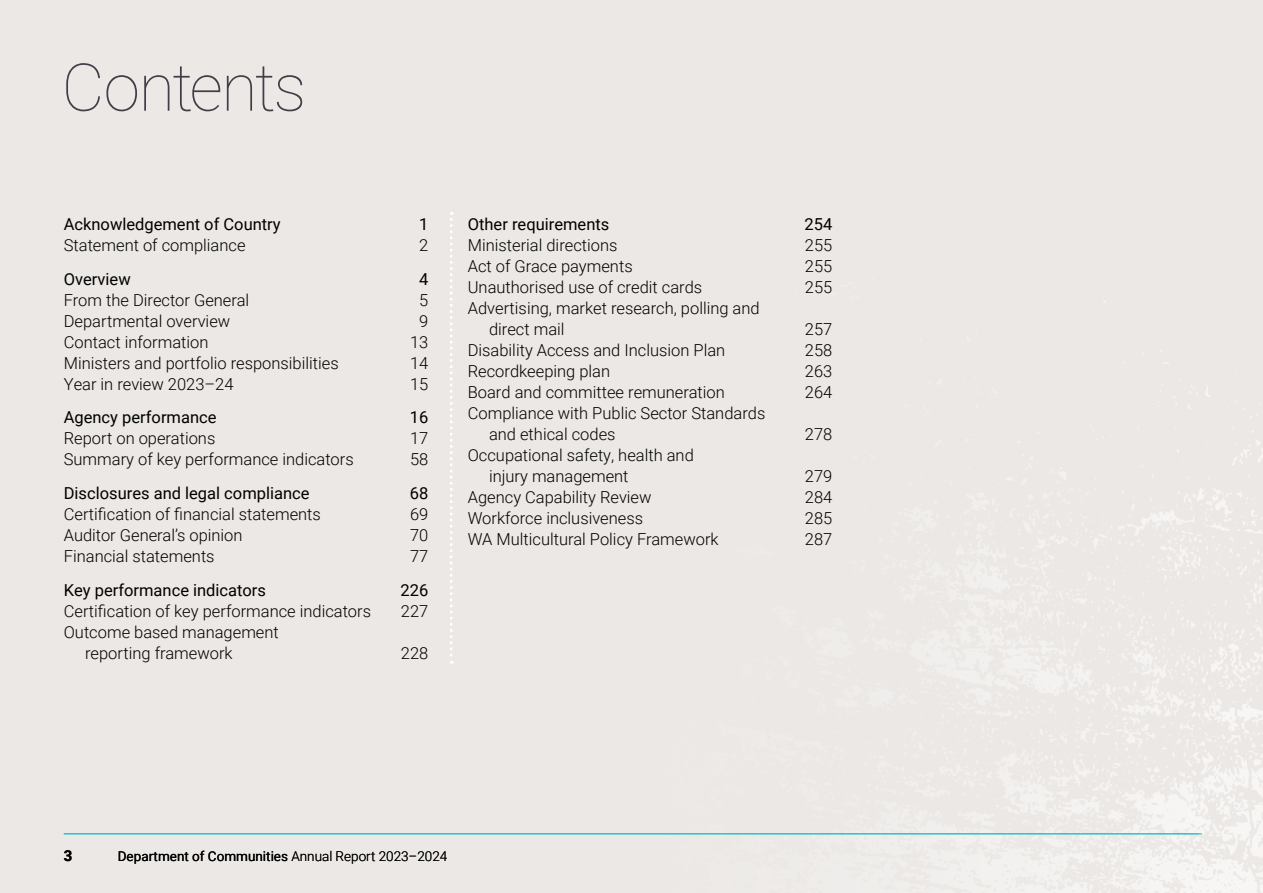
<style>
.page{position:relative;width:1263px;height:893px;background:#ebe8e5}
.page>*{position:absolute;margin:0;border:0;box-sizing:border-box;transform-origin:0 0}
.Header3{font:100 66px "Roboto";letter-spacing:-.035em;color:#403f48}
.t1{font:300 16.5px/21px "Roboto";color:#000}
.t2{font:16.5px "Roboto";color:#000}
.t3{font:700 15px "Roboto";color:#000}
.t4{font:13.5px "Roboto";color:#000}
.s1{font-weight:300}
</style>
<div class="page">
<img style="left:642px;top:301px;width:621px;height:592px">
<hr style="left:64px;top:833px;width:1138px;height:1px;background:#25bfcb">
<svg style="left:450px;top:212px;width:3px;height:452px"></svg>
<h3 class="Header3" style="left:62px;top:41px;width:246px">Contents</h3>
<p class="t2" style="left:64px;top:212px;width:218px">Acknowledgement of Country</p>
<p class="t2" style="left:419px;top:212px;width:11px">1</p>
<p class="t1" style="left:64px;top:234px;width:183px">Statement of compliance</p>
<p class="t1" style="left:419px;top:234px;width:11px">2</p>
<p class="t2" style="left:64px;top:267px;width:68px">Overview</p>
<p class="t2" style="left:419px;top:267px;width:11px">4</p>
<p class="t1" style="left:64px;top:289px;width:187px">From the Director General</p>
<p class="t1" style="left:419px;top:289px;width:11px">5</p>
<p class="t1" style="left:64px;top:310px;width:168px">Departmental overview</p>
<p class="t1" style="left:419px;top:310px;width:11px">9</p>
<p class="t1" style="left:64px;top:331px;width:146px">Contact information</p>
<p class="t1" style="left:410px;top:331px;width:20px">13</p>
<p class="t1" style="left:64px;top:352px;width:276px">Ministers and portfolio responsibilities</p>
<p class="t1" style="left:410px;top:352px;width:20px">14</p>
<p class="t1" style="left:64px;top:373px;width:171px">Year in review 2023–24</p>
<p class="t1" style="left:410px;top:373px;width:20px">15</p>
<p class="t2" style="left:64px;top:406px;width:154px">Agency performance</p>
<p class="t2" style="left:410px;top:406px;width:20px">16</p>
<p class="t1" style="left:64px;top:427px;width:153px">Report on operations</p>
<p class="t1" style="left:410px;top:427px;width:20px">17</p>
<p class="t1" style="left:64px;top:448px;width:291px">Summary of key performance indicators</p>
<p class="t1" style="left:410px;top:448px;width:20px">58</p>
<p class="t2" style="left:64px;top:482px;width:247px">Disclosures and legal compliance</p>
<p class="t2" style="left:410px;top:482px;width:20px">68</p>
<p class="t1" style="left:64px;top:503px;width:259px">Certification of financial statements</p>
<p class="t1" style="left:410px;top:503px;width:20px">69</p>
<p class="t1" style="left:64px;top:524px;width:180px">Auditor General’s opinion</p>
<p class="t1" style="left:410px;top:524px;width:20px">70</p>
<p class="t1" style="left:64px;top:545px;width:152px">Financial statements</p>
<p class="t1" style="left:410px;top:545px;width:20px">77</p>
<p class="t2" style="left:64px;top:578px;width:204px">Key performance indicators</p>
<p class="t2" style="left:400px;top:578px;width:29px">226</p>
<p class="t1" style="left:64px;top:600px;width:309px">Certification of key performance indicators</p>
<p class="t1" style="left:401px;top:600px;width:29px">227</p>
<p class="t1" style="left:85px;top:621px;width:195px;text-indent:-21px">Outcome based management reporting framework</p>
<p class="t1" style="left:401px;top:642px;width:29px">228</p>
<p class="t2" style="left:468px;top:212px;width:143px">Other requirements</p>
<p class="t2" style="left:804px;top:212px;width:29px">254</p>
<p class="t1" style="left:468px;top:234px;width:151px">Ministerial directions</p>
<p class="t1" style="left:805px;top:234px;width:29px">255</p>
<p class="t1" style="left:468px;top:255px;width:166px">Act of Grace payments</p>
<p class="t1" style="left:805px;top:255px;width:29px">255</p>
<p class="t1" style="left:468px;top:276px;width:236px">Unauthorised use of credit cards</p>
<p class="t1" style="left:805px;top:276px;width:29px">255</p>
<p class="t1" style="left:489px;top:297px;width:272px;text-indent:-21px">Advertising, market research, polling and direct mail</p>
<p class="t1" style="left:805px;top:318px;width:29px">257</p>
<p class="t1" style="left:468px;top:339px;width:259px">Disability Access and Inclusion Plan</p>
<p class="t1" style="left:805px;top:339px;width:29px">258</p>
<p class="t1" style="left:468px;top:360px;width:144px">Recordkeeping plan</p>
<p class="t1" style="left:805px;top:360px;width:29px">263</p>
<p class="t1" style="left:468px;top:381px;width:259px">Board and committee remuneration</p>
<p class="t1" style="left:805px;top:381px;width:29px">264</p>
<p class="t1" style="left:489px;top:402px;width:278px;text-indent:-21px">Compliance with Public Sector Standards and ethical codes</p>
<p class="t1" style="left:805px;top:423px;width:29px">278</p>
<p class="t1" style="left:489px;top:444px;width:206px;text-indent:-21px">Occupational safety, health and injury management</p>
<p class="t1" style="left:805px;top:465px;width:29px">279</p>
<p class="t1" style="left:468px;top:486px;width:185px">Agency Capability Review</p>
<p class="t1" style="left:805px;top:486px;width:29px">284</p>
<p class="t1" style="left:468px;top:507px;width:177px">Workforce inclusiveness</p>
<p class="t1" style="left:805px;top:507px;width:29px">285</p>
<p class="t1" style="left:468px;top:528px;width:252px">WA Multicultural Policy Framework</p>
<p class="t1" style="left:805px;top:528px;width:29px">287</p>
<p class="t3" style="left:64px;top:845px;width:10px">3</p>
<p class="t4" style="left:118px;top:847px;width:331px">Department of Communities <span class="s1">Annual Report 2023–2024</span></p>
</div>
